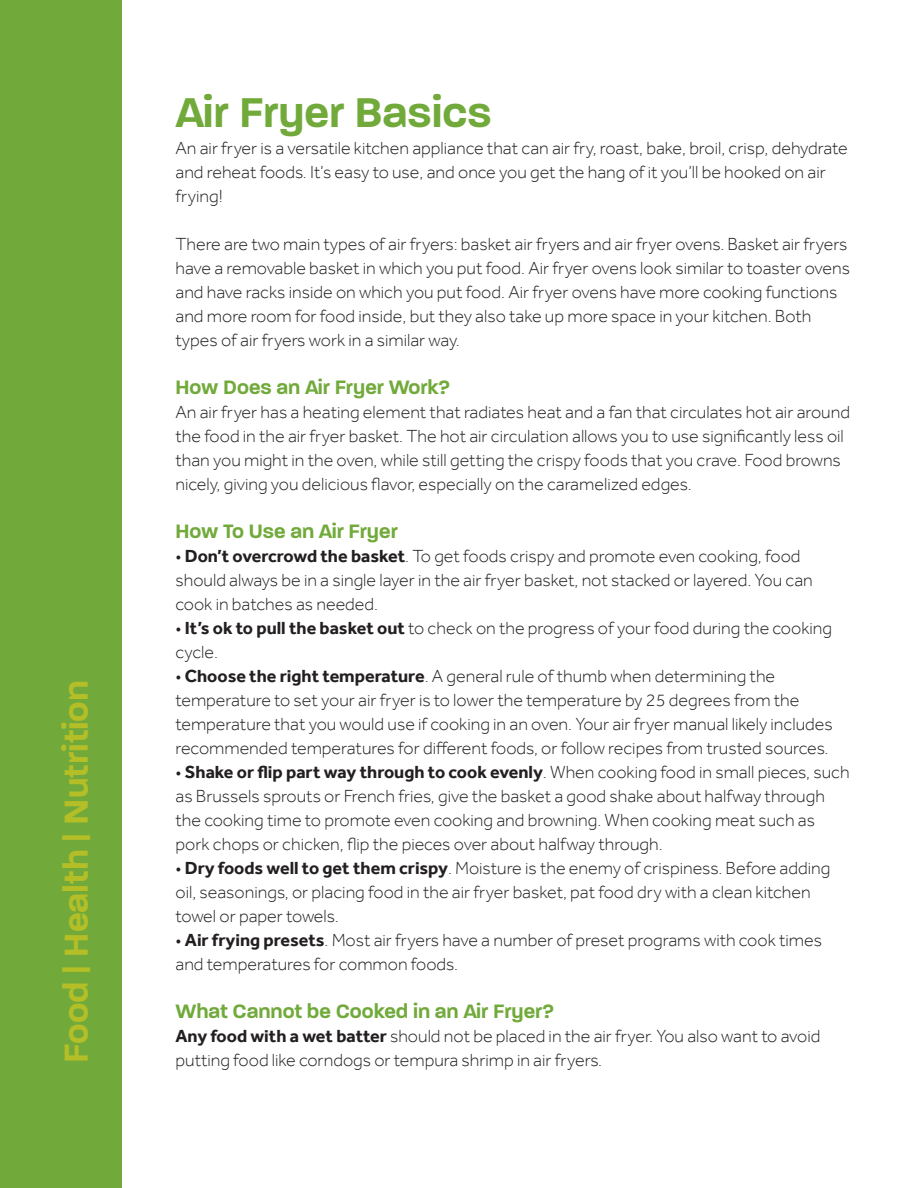
<style>
.page{position:relative;width:918px;height:1188px;background:#fff}
.page>*{position:absolute;margin:0;border:0;box-sizing:border-box;transform-origin:0 0}
.t1{font:600 45px "Paralucent";color:#71aa3b}
.t2{font:600 36px "Paralucent";color:#b4be27}
.t3{font:600 21px "Paralucent";color:#71aa3b}
.t4{font:300 18px/24px "Effra";color:#231f20}
.s1{font-weight:700}
</style>
<div class="page">
<div style="left:0;top:0;width:122px;height:1188px;background:#71aa3b"></div>
<h2 class="t2" style="left:54px;top:1063px;width:384px;rotate:-90deg">Food | Health | Nutrition</h2>
<p class="t1" style="left:176px;top:86px;width:317px">Air Fryer Basics</p>
<p class="t4" style="left:176px;top:135px;width:674px">An air fryer is a versatile kitchen appliance that can air fry, roast, bake, broil, crisp, dehydrate and reheat foods. It’s easy to use, and once you get the hang of it you’ll be hooked on air frying!</p>
<p class="t4" style="left:176px;top:231px;width:676px">There are two main types of air fryers: basket air fryers and air fryer ovens. Basket air fryers have a removable basket in which you put food. Air fryer ovens look similar to toaster ovens and have racks inside on which you put food. Air fryer ovens have more cooking functions and more room for food inside, but they also take up more space in your kitchen. Both types of air fryers work in a similar way.</p>
<p class="t3" style="left:176px;top:374px;width:276px">How Does an Air Fryer Work?</p>
<p class="t4" style="left:176px;top:399px;width:676px">An air fryer has a heating element that radiates heat and a fan that circulates hot air around the food in the air fryer basket. The hot air circulation allows you to use significantly less oil than you might in the oven, while still getting the crispy foods that you crave. Food browns nicely, giving you delicious flavor, especially on the caramelized edges.</p>
<p class="t3" style="left:176px;top:518px;width:224px">How To Use an Air Fryer</p>
<p class="t4" style="left:176px;top:543px;width:639px">• <span class="s1">Don’t overcrowd the basket</span>. To get foods crispy and promote even cooking, food should always be in a single layer in the air fryer basket, not stacked or layered. You can cook in batches as needed.</p>
<p class="t4" style="left:176px;top:615px;width:658px">• <span class="s1">It’s ok to pull the basket out</span> to check on the progress of your food during the cooking cycle.</p>
<p class="t4" style="left:176px;top:663px;width:659px">• <span class="s1">Choose the right temperature</span>. A general rule of thumb when determining the temperature to set your air fryer is to lower the temperature by 25 degrees from the temperature that you would use if cooking in an oven. Your air fryer manual likely includes recommended temperatures for different foods, or follow recipes from trusted sources.</p>
<p class="t4" style="left:176px;top:759px;width:676px">• <span class="s1">Shake or flip part way through to cook evenly</span>. When cooking food in small pieces, such as Brussels sprouts or French fries, give the basket a good shake about halfway through the cooking time to promote even cooking and browning. When cooking meat such as pork chops or chicken, flip the pieces over about halfway through.</p>
<p class="t4" style="left:176px;top:855px;width:656px">• <span class="s1">Dry foods well to get them crispy</span>. Moisture is the enemy of crispiness. Before adding oil, seasonings, or placing food in the air fryer basket, pat food dry with a clean kitchen towel or paper towels.</p>
<p class="t4" style="left:176px;top:927px;width:648px">• <span class="s1">Air frying presets</span>. Most air fryers have a number of preset programs with cook times and temperatures for common foods.</p>
<p class="t3" style="left:176px;top:998px;width:380px">What Cannot be Cooked in an Air Fryer?</p>
<p class="t4" style="left:176px;top:1023px;width:646px"><span class="s1">Any food with a wet batter</span> should not be placed in the air fryer. You also want to avoid putting food like corndogs or tempura shrimp in air fryers.</p>
</div>
